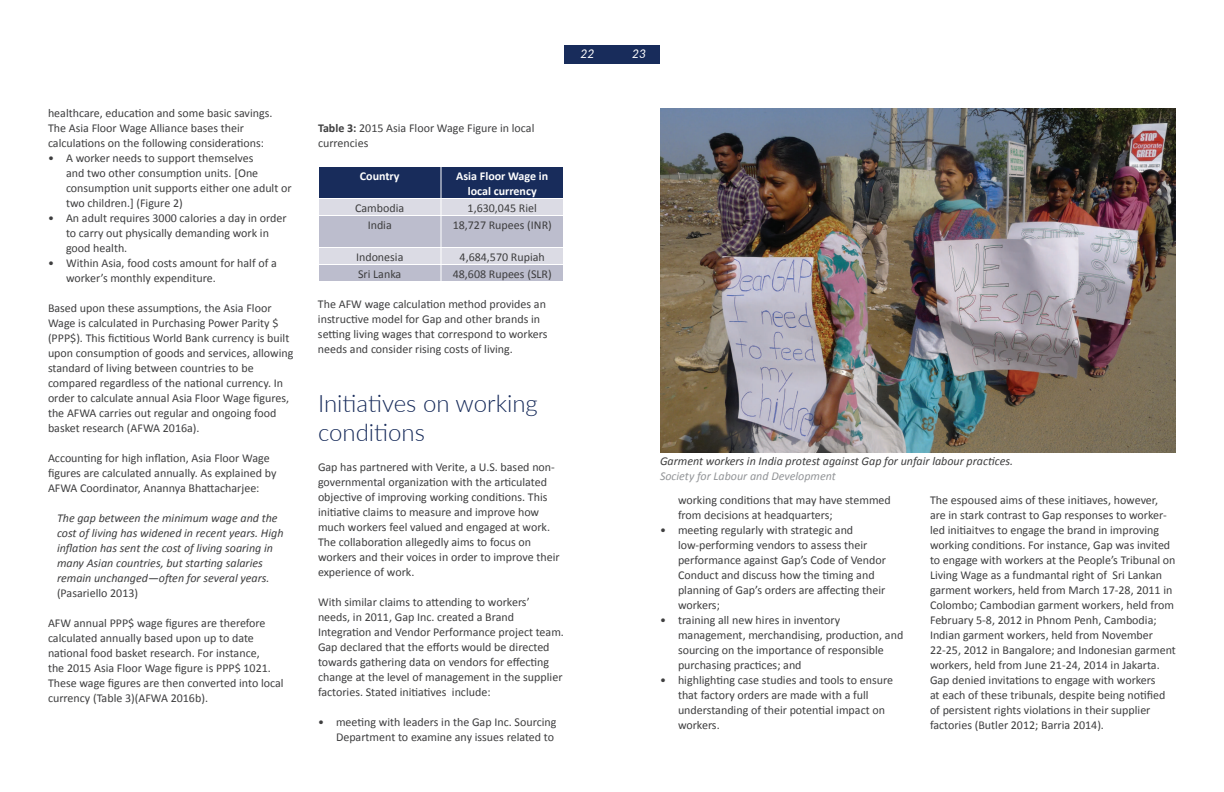
<style>
.page{position:relative;width:1224px;height:792px;background:#fff}
.page>*{position:absolute;margin:0;border:0;box-sizing:border-box;transform-origin:0 0}
.t1{font:300 24px/28.8px "Lato";color:#182c5b}
.t2{font:12px/15px "Calibri";color:#3e3e3f}
.t3{font:italic 12px/15px "Calibri";color:#3e3e3f}
.t4{font:700 12px/15px "Calibri";color:#fff;text-align:center}
.t5{font:italic 12px "Calibri";color:#939598}
.t6{font:italic 12px "Lato";color:#fff}
.s1{font-weight:700}
</style>
<div class="page">
<div style="left:564px;top:45px;width:48px;height:19px;background:#182c5b"></div>
<div style="left:612px;top:45px;width:48px;height:19px;background:#182c5b"></div>
<svg style="left:319px;top:167px;width:244px;height:114px;background:#9aa0b6"></svg>
<img style="left:660px;top:108px;width:516px;height:344px">
<p class="t2" style="left:48px;top:106px;width:226px">healthcare, educaion and some basic savings.<br>The Asia Floor Wage Alliance bases their calculaions on the following consideraions:</p>
<p class="t2" style="left:66px;top:151px;width:227px;text-indent:-18px">• A worker needs to support themselves<br>and two other consumpion units. [One consumpion unit supports either one adult or two children.] (Figure 2)</p>
<p class="t2" style="left:66px;top:211px;width:222px;text-indent:-18px">• An adult requires 3000 calories a day in order to carry out physically demanding work in good health.</p>
<p class="t2" style="left:66px;top:256px;width:212px;text-indent:-18px">• Within Asia, food costs amount for half of a worker’s monthly expenditure.</p>
<p class="t2" style="left:48px;top:301px;width:247px">Based upon these assumpions, the Asia Floor Wage is calculated in Purchasing Power Parity $ (PPP$). This iciious World Bank currency is built upon consumpion of goods and services, allowing standard of living between countries to be compared regardless of the naional currency. In order to calculate annual Asia Floor Wage igures, the AFWA carries out regular and ongoing food basket research (AFWA 2016a).</p>
<p class="t2" style="left:48px;top:451px;width:230px">Accouning for high inlaion, Asia Floor Wage igures are calculated annually. As explained by<br>AFWA Coordinator, Anannya Bhatacharjee:</p>
<p class="t3" style="left:57px;top:510px;width:228px">The gap between the minimum wage and the cost of living has widened in recent years. High inlaion has sent the cost of living soaring in many Asian countries, but staring salaries remain unchanged—oten for several years.</p>
<p class="t2" style="left:57px;top:586px;width:83px">(Pasariello 2013)</p>
<p class="t2" style="left:48px;top:616px;width:237px">AFW annual PPP$ wage igures are therefore calculated annually based upon up to date naional food basket research. For instance,<br>the 2015 Asia Floor Wage igure is PPP$ 1021.<br>These wage igures are then converted into local currency (Table 3)(AFWA 2016b).</p>
<p class="t6" style="left:581px;top:47px;width:15px">22</p>
<p class="t6" style="left:632px;top:47px;width:15px">23</p>
<p class="t2" style="left:318px;top:121px;width:218px"><span class="s1">Table 3:</span> 2015 Asia Floor Wage Figure in local currencies</p>
<p class="t4" style="left:360px;top:169px;width:41px">Country</p>
<p class="t4" style="left:456px;top:169px;width:94px">Asia Floor Wage in local currency</p>
<p class="t2" style="left:355px;top:200px;width:51px">Cambodia</p>
<p class="t2" style="left:468px;top:200px;width:71px">1,630,045 Riel</p>
<p class="t2" style="left:368px;top:218px;width:26px">India</p>
<p class="t2" style="left:453px;top:217px;width:101px">18,727 Rupees (INR)</p>
<p class="t2" style="left:356px;top:250px;width:49px">Indonesia</p>
<p class="t2" style="left:460px;top:249px;width:87px">4,684,570 Rupiah</p>
<p class="t2" style="left:358px;top:266px;width:45px">Sri Lanka</p>
<p class="t2" style="left:453px;top:266px;width:100px">48,608 Rupees (SLR)</p>
<p class="t2" style="left:318px;top:297px;width:231px">The AFW wage calculaion method provides an instrucive model for Gap and other brands in seing living wages that correspond to workers needs and consider rising costs of living.</p>
<h1 class="t1" style="left:318px;top:388px;width:221px">Iniiaives on working condiions</h1>
<p class="t2" style="left:318px;top:459px;width:243px">Gap has partnered with Verite, a U.S. based non&shy;governmental organizaion with the ariculated objecive of improving working condiions. This iniiaive claims to measure and improve how much workers feel valued and engaged at work.<br>The collaboraion allegedly aims to focus on workers and their voices in order to improve their experience of work.</p>
<p class="t2" style="left:318px;top:594px;width:247px">With similar claims to atending to workers’ needs, in 2011, Gap Inc. created a Brand Integraion and Vendor Performance project team.<br>Gap declared that the eforts would be directed towards gathering data on vendors for efecing change at the level of management in the supplier factories. Stated iniiaives include:</p>
<p class="t2" style="left:318px;top:715px;width:240px;text-align:right">• meeing with leaders in the Gap Inc. Sourcing<br>Department to examine any issues related to</p>
<p class="t3" style="left:660px;top:453px;width:355px">Garment workers in India protest against Gap for unfair labour pracices.</p>
<p class="t5" style="left:660px;top:468px;width:177px">Society for Labour and Development</p>
<p class="t2" style="left:678px;top:492px;width:214px">working condiions that may have stemmed from decisions at headquarters;</p>
<p class="t2" style="left:678px;top:523px;width:210px;text-indent:-18px">• meeing regularly with strategic and low-performing vendors to assess their performance against Gap’s Code of Vendor Conduct and discuss how the iming and planning of Gap’s orders are afecing their workers;</p>
<p class="t2" style="left:678px;top:613px;width:227px;text-indent:-18px">• training all new hires in inventory management, merchandising, producion, and sourcing on the importance of responsible purchasing pracices; and</p>
<p class="t2" style="left:678px;top:673px;width:217px;text-indent:-18px">• highlighing case studies and tools to ensure that factory orders are made with a full understanding of their potenial impact on workers.</p>
<p class="t2" style="left:930px;top:492px;width:247px">The espoused aims of these iniiaves, however, are in stark contrast to Gap responses to worker&shy;led iniiaitves to engage the brand in improving working condiions. For instance, Gap was invited to engage with workers at the People’s Tribunal on Living Wage as a fundmantal right of Sri Lankan garment workers, held from March 17-28, 2011 in Colombo; Cambodian garment workers, held from February 5-8, 2012 in Phnom Penh, Cambodia; Indian garment workers, held from November 22-25, 2012 in Bangalore; and Indonesian garment workers, held from June 21-24, 2014 in Jakarta.<br>Gap denied invitaions to engage with workers<br>at each of these tribunals, despite being noiied of persistent rights violaions in their supplier factories (Butler 2012; Barria 2014).</p>
</div>
